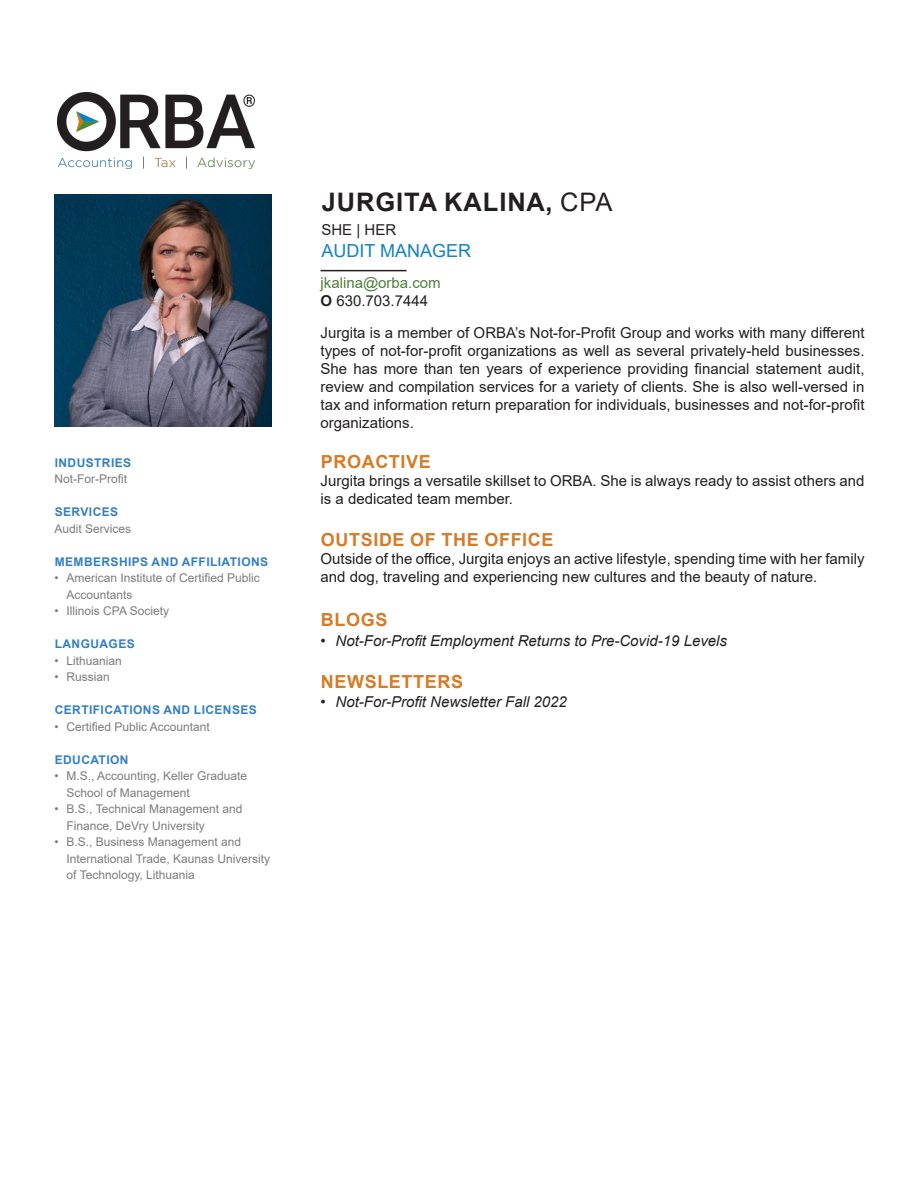
<style>
.page{position:relative;width:918px;height:1188px;background:#fff}
.page>*{position:absolute;margin:0;border:0;box-sizing:border-box;transform-origin:0 0}
.t1{font:700 25.5px "Arial";letter-spacing:.035em;color:#231f20}
.t2{font:700 18px "Arial";letter-spacing:.035em;color:#d67b27}
.t3{font:18px "Arial";color:#1582c5}
.t4{font:15px/18px "Arial";color:#231f20}
.t5{font:italic 15px "Arial";color:#231f20}
.t6{font:15px/18px "Arial";color:#4e803a}
.t7{font:12px/16.5px "Arial";color:#7c7c7b}
.t8{font:700 12px "Arial";letter-spacing:.035em;color:#347fc1}
.s1{font-weight:400}
.s2{font-weight:700;color:#231f20}
.s3{color:#231f20}
</style>
<div class="page">
<img style="left:58px;top:93px;width:196px;height:76px">
<hr style="left:321px;top:270px;width:86px;height:1px;background:#231f20">
<img style="left:54px;top:194px;width:217px;height:233px">
<p class="t8" style="left:55px;top:458px;width:78px">INDUSTRIES</p>
<p class="t7" style="left:55px;top:471px;width:74px">Not-For-Profit</p>
<p class="t8" style="left:55px;top:508px;width:65px">SERVICES</p>
<p class="t7" style="left:55px;top:520px;width:78px">Audit Services</p>
<p class="t8" style="left:55px;top:557px;width:215px">MEMBERSHIPS AND AFFILIATIONS</p>
<p class="t7" style="left:67px;top:571px;width:195px;text-indent:-12px">• American Institute of Certified Public<br>Accountants</p>
<p class="t7" style="left:55px;top:604px;width:116px">• Illinois CPA Society</p>
<p class="t8" style="left:55px;top:640px;width:82px">LANGUAGES</p>
<p class="t7" style="left:55px;top:654px;width:69px">• Lithuanian</p>
<p class="t7" style="left:55px;top:670px;width:57px">• Russian</p>
<p class="t8" style="left:55px;top:706px;width:204px">CERTIFICATIONS AND LICENSES</p>
<p class="t7" style="left:55px;top:720px;width:157px">• Certified Public Accountant</p>
<p class="t8" style="left:55px;top:755px;width:75px">EDUCATION</p>
<p class="t7" style="left:67px;top:769px;width:182px;text-indent:-12px">• M.S., Accounting, Keller Graduate<br>School of Management</p>
<p class="t7" style="left:67px;top:802px;width:177px;text-indent:-12px">• B.S., Technical Management and<br>Finance, DeVry University</p>
<p class="t7" style="left:67px;top:835px;width:205px;text-indent:-12px">• B.S., Business Management and<br>International Trade, Kaunas University of Technology, Lithuania</p>
<h1 class="t1" style="left:322px;top:193px;width:292px">JURGITA KALINA, <span class="s1">CPA</span></h1>
<p class="t4" style="left:321px;top:222px;width:76px">SHE | HER</p>
<p class="t3" style="left:321px;top:238px;width:151px">AUDIT MANAGER</p>
<p class="t6" style="left:321px;top:274px;width:122px">jkalina@orba.com<br><span class="s2">O</span> <span class="s3">630.703.7444</span></p>
<p class="t4" style="left:321px;top:323px;width:546px;text-align:justify">Jurgita is a member of ORBA’s Not-for-Profit Group and works with many different types of not-for-profit organizations as well as several privately-held businesses.<br>She has more than ten years of experience providing financial statement audit, review and compilation services for a variety of clients. She is also well-versed in tax and information return preparation for individuals, businesses and not-for-profit organizations.</p>
<p class="t2" style="left:321px;top:455px;width:112px">PROACTIVE</p>
<p class="t4" style="left:321px;top:472px;width:546px">Jurgita brings a versatile skillset to ORBA. She is always ready to assist others and is a dedicated team member.</p>
<p class="t2" style="left:321px;top:533px;width:234px">OUTSIDE OF THE OFFICE</p>
<p class="t4" style="left:321px;top:550px;width:546px">Outside of the office, Jurgita enjoys an active lifestyle, spending time with her family and dog, traveling and experiencing new cultures and the beauty of nature.</p>
<p class="t2" style="left:321px;top:613px;width:68px">BLOGS</p>
<p class="t5" style="left:321px;top:632px;width:408px">• Not-For-Profit Employment Returns to Pre-Covid-19 Levels</p>
<p class="t2" style="left:321px;top:675px;width:144px">NEWSLETTERS</p>
<p class="t5" style="left:321px;top:693px;width:248px">• Not-For-Profit Newsletter Fall 2022</p>
</div>
